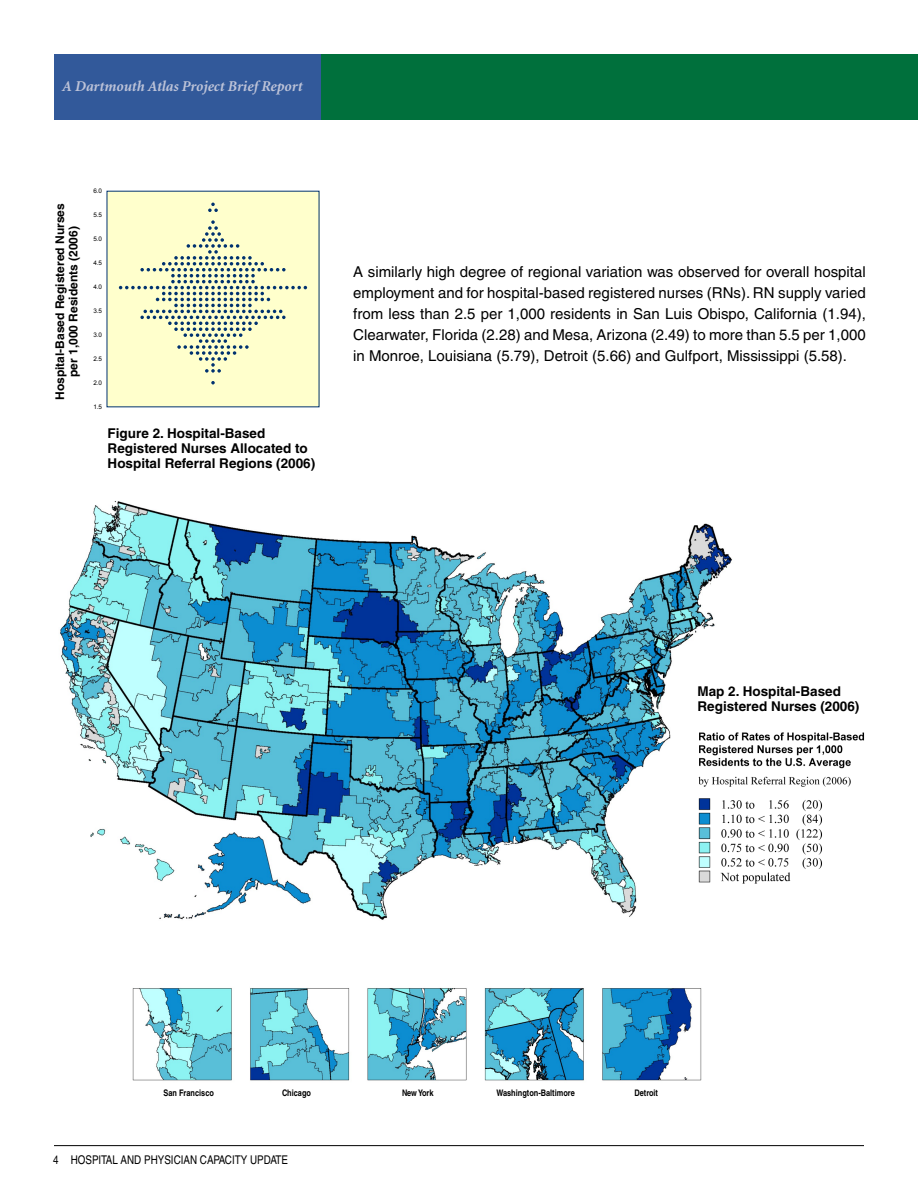
<style>
.page{position:relative;width:918px;height:1188px;background:#fff}
.page>*{position:absolute;margin:0;border:0;box-sizing:border-box;transform-origin:0 0}
.t1{font:15px/21px "Helvetica";color:#000;text-align:justify}
.t2{font:italic 700 15px "Minion";letter-spacing:-.005em;color:#bdc3d8}
.Figure_Title{font:700 13.5px/15px "Helvetica";color:#000}
.Map_Title{font:700 13.5px/15px "Helvetica";color:#000}
.Y_Axis{font:700 12px/13.5px "Helvetica";color:#000;text-align:center}
.t3{font:condensed 12px "Helvetica";color:#000}
.Table_Reversed_Text{font:700 condensed 9px "Helvetica";color:#000}
.t4{font:6.3px "Arial";color:#000}
</style>
<div class="page">
<div style="left:54px;top:54px;width:864px;height:65px;background:#00703c"></div>
<div style="left:54px;top:54px;width:266px;height:66px;background:#32599a"></div>
<hr style="left:54px;top:1145px;width:810px;height:1px;background:#000">
<img style="left:133px;top:988px;width:569px;height:93px">
<img style="left:60px;top:501px;width:672px;height:419px">
<img style="left:687px;top:719px;width:178px;height:184px">
<div style="left:107px;top:191px;width:212px;height:216px;background:#ffc"></div>
<svg style="left:208px;top:203px;width:10px;height:9px"></svg>
<svg style="left:211px;top:381px;width:4px;height:4px"></svg>
<svg style="left:119px;top:220px;width:188px;height:153px"></svg>
<p class="t2" style="left:62px;top:79px;width:242px">A Dartmouth Atlas Project Brief Report</p>
<p class="Y_Axis" style="left:53px;top:400px;width:198px;rotate:-90deg">Hospital-Based Registered Nurses per 1,000 Residents (2006)</p>
<p class="t4" style="left:93px;top:187px;width:10px">6.0</p>
<p class="t4" style="left:93px;top:211px;width:10px">5.5</p>
<p class="t4" style="left:93px;top:235px;width:10px">5.0</p>
<p class="t4" style="left:93px;top:259px;width:10px">4.5</p>
<p class="t4" style="left:93px;top:283px;width:10px">4.0</p>
<p class="t4" style="left:93px;top:307px;width:10px">3.5</p>
<p class="t4" style="left:93px;top:330px;width:10px">3.0</p>
<p class="t4" style="left:93px;top:354px;width:10px">2.5</p>
<p class="t4" style="left:93px;top:378px;width:10px">2.0</p>
<p class="t4" style="left:93px;top:402px;width:10px">1.5</p>
<p class="Figure_Title" style="left:108px;top:426px;width:209px">Figure 2. Hospital-Based<br>Registered Nurses Allocated to<br>Hospital Referral Regions (2006)</p>
<p class="t1" style="left:353px;top:261px;width:514px">A similarly high degree of regional variation was observed for overall hospital employment and for hospital-based registered nurses (RNs). RN supply varied from less than 2.5 per 1,000 residents in San Luis Obispo, California (1.94), Clearwater, Florida (2.28) and Mesa, Arizona (2.49) to more than 5.5 per 1,000 in Monroe, Louisiana (5.79), Detroit (5.66) and Gulfport, Mississippi (5.58).</p>
<p class="Map_Title" style="left:698px;top:683px;width:163px">Map 2. Hospital-Based<br>Registered Nurses (2006)</p>
<p class="Table_Reversed_Text" style="left:164px;top:1088px;width:52px">San Francisco</p>
<p class="Table_Reversed_Text" style="left:282px;top:1088px;width:31px">Chicago</p>
<p class="Table_Reversed_Text" style="left:402px;top:1088px;width:33px">New York</p>
<p class="Table_Reversed_Text" style="left:496px;top:1088px;width:80px">Washington-Baltimore</p>
<p class="Table_Reversed_Text" style="left:634px;top:1088px;width:25px">Detroit</p>
<p class="t3" style="left:53px;top:1153px;width:236px">4 HOSPITAL AND PHYSICIAN CAPACITY UPDATE</p>
</div>
